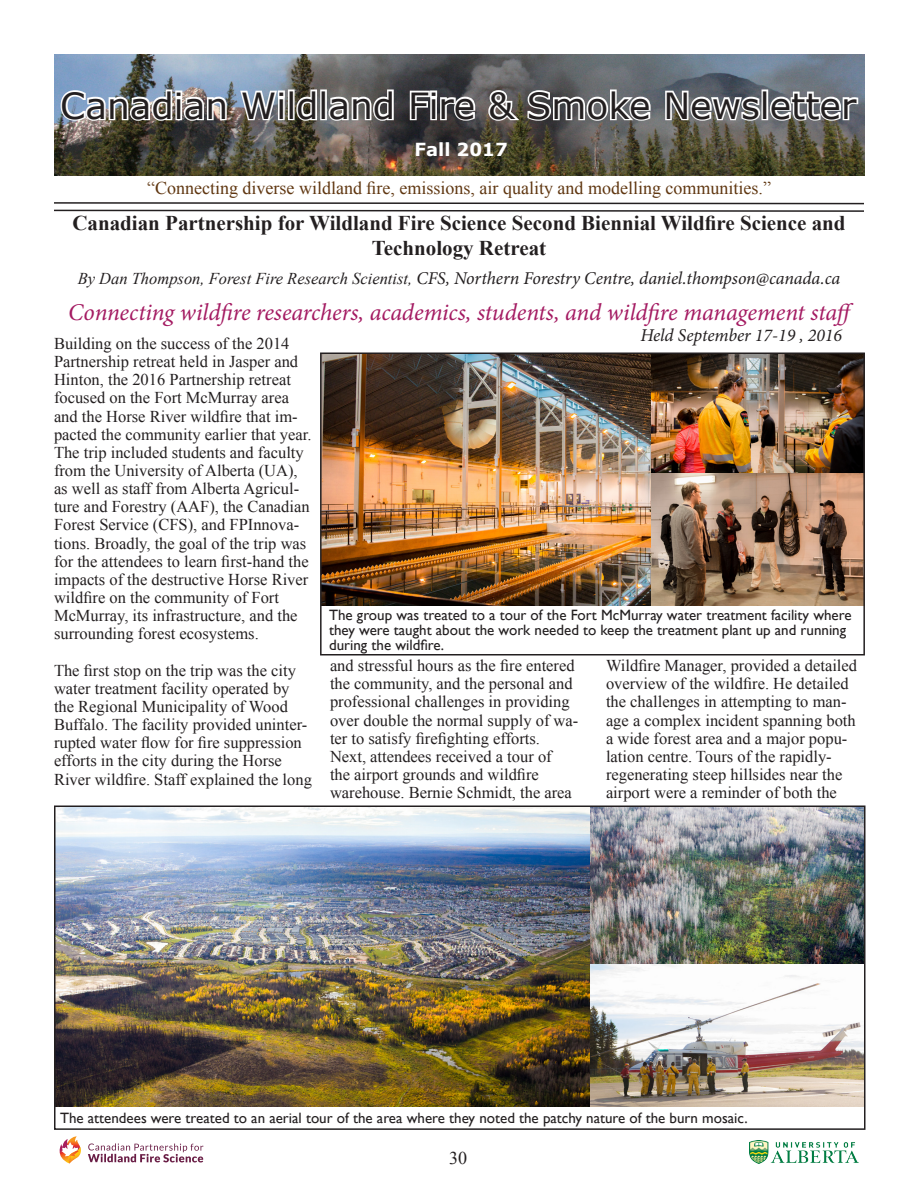
<style>
.page{position:relative;width:918px;height:1188px;background:#fff}
.page>*{position:absolute;margin:0;border:0;box-sizing:border-box;transform-origin:0 0}
.t1{font:36px "Verdana";color:#231f20}
.t2{font:italic 24px "Minion Pro";letter-spacing:-.005em;color:#a41b62}
.Figure_Label{font:700 21px/25.2px "Times New Roman";color:#231f20;text-align:center}
.t3{font:italic 18px "Minion Pro";letter-spacing:-.005em;color:#231f20}
.t4{font:18px "Times New Roman";color:#603711}
.t5{font:700 18px "Verdana";color:#fff}
.t6{font:18px "Times New Roman";color:#231f20}
.t7{font:16.5px/18.1px "Times New Roman";color:#231f20}
.t8{font:15px/15px "Gill Sans";color:#231f20}
.s1{font-family:"Times New Roman";font-size:16.5px}
</style>
<div class="page">
<img style="left:55px;top:54px;width:809px;height:122px">
<img style="left:58px;top:88px;width:116px;height:35px">
<div style="left:175px;top:90px;width:7px;height:7px;border:3px solid #fff"></div>
<div style="left:175px;top:97px;width:7px;height:23px;border:3px solid #fff"></div>
<svg style="left:181px;top:94px;width:47px;height:29px"></svg>
<svg style="left:238px;top:83px;width:41px;height:45px"></svg>
<div style="left:278px;top:90px;width:7px;height:7px;border:3px solid #fff"></div>
<div style="left:278px;top:97px;width:7px;height:23px;border:3px solid #fff"></div>
<svg style="left:294px;top:88px;width:25px;height:35px"></svg>
<div style="left:320px;top:89px;width:7px;height:31px;border:3px solid #fff"></div>
<svg style="left:326px;top:88px;width:69px;height:35px"></svg>
<svg style="left:408px;top:89px;width:24px;height:33px"></svg>
<div style="left:430px;top:90px;width:7px;height:7px;border:3px solid #fff"></div>
<div style="left:430px;top:97px;width:7px;height:23px;border:3px solid #fff"></div>
<svg style="left:438px;top:94px;width:39px;height:29px"></svg>
<svg style="left:486px;top:88px;width:166px;height:35px"></svg>
<svg style="left:663px;top:82px;width:99px;height:45px"></svg>
<svg style="left:768px;top:90px;width:92px;height:33px"></svg>
<svg style="left:54px;top:202px;width:810px;height:10px"></svg>
<img style="left:750px;top:1140px;width:108px;height:24px">
<svg style="left:59px;top:1136px;width:22px;height:28px"></svg>
<svg style="left:88px;top:1143px;width:115px;height:19px"></svg>
<img style="left:323px;top:355px;width:328px;height:250px">
<img style="left:651px;top:355px;width:211px;height:118px">
<img style="left:651px;top:473px;width:211px;height:132px">
<div style="left:320px;top:352px;width:545px;height:304px;border:2px solid #231f20"></div>
<img style="left:57px;top:809px;width:533px;height:298px">
<img style="left:590px;top:964px;width:273px;height:143px">
<img style="left:590px;top:809px;width:273px;height:155px">
<div style="left:54px;top:806px;width:812px;height:324px;border:2px solid #231f20"></div>
<h1 class="t1" style="left:60px;top:81px;width:798px">Canadian Wildland Fire &amp; Smoke Newsletter</h1>
<p class="t5" style="left:414px;top:137px;width:95px">Fall 2017</p>
<p class="t4" style="left:147px;top:176px;width:625px">“Connecting diverse wildland fire, emissions, air quality and modelling communities.”</p>
<p class="Figure_Label" style="left:72px;top:210px;width:775px">Canadian Partnership for Wildland Fire Science Second Biennial Wildfire Science and<br>Technology Retreat</p>
<p class="t3" style="left:78px;top:266px;width:764px"><span class="s1">By Dan Thompson, Forest Fire Research Scientist,</span> CFS, Northern Forestry Centre, daniel.thompson@canada.ca</p>
<p class="t2" style="left:68px;top:296px;width:790px">Connecting wildfire researchers, academics, students, and wildfire management staff</p>
<p class="t3" style="left:640px;top:323px;width:203px">Held September 17-19 , 2016</p>
<p class="t7" style="left:54px;top:334px;width:259px">Building on the success of the 2014<br>Partnership retreat held in Jasper and Hinton, the 2016 Partnership retreat focused on the Fort McMurray area and the Horse River wildfire that im&shy;pacted the community earlier that year.<br>The trip included students and faculty from the University of Alberta (UA), as well as staff from Alberta Agricul&shy;ture and Forestry (AAF), the Canadian Forest Service (CFS), and FPInnova&shy;tions. Broadly, the goal of the trip was for the attendees to learn first-hand the impacts of the destructive Horse River wildfire on the community of Fort McMurray, its infrastructure, and the surrounding forest ecosystems.</p>
<p class="t7" style="left:54px;top:661px;width:260px">The first stop on the trip was the city water treatment facility operated by the Regional Municipality of Wood Buffalo. The facility provided uninter&shy;rupted water flow for fire suppression efforts in the city during the Horse River wildfire. Staff explained the long</p>
<p class="t7" style="left:330px;top:656px;width:250px">and stressful hours as the fire entered the community, and the personal and professional challenges in providing over double the normal supply of wa&shy;ter to satisfy firefighting efforts.</p>
<p class="t8" style="left:329px;top:608px;width:524px">The group was treated to a tour of the Fort McMurray water treatment facility where they were taught about the work needed to keep the treatment plant up and running during the wildfire.</p>
<p class="t7" style="left:606px;top:656px;width:253px">Wildfire Manager, provided a detailed overview of the wildfire. He detailed the challenges in attempting to man&shy;age a complex incident spanning both a wide forest area and a major popu&shy;lation centre. Tours of the rapidly&shy;regenerating steep hillsides near the airport were a reminder of both the</p>
<p class="t7" style="left:330px;top:747px;width:243px">Next, attendees received a tour of the airport grounds and wildfire warehouse. Bernie Schmidt, the area</p>
<p class="t8" style="left:60px;top:1110px;width:689px">The attendees were treated to an aerial tour of the area where they noted the patchy nature of the burn mosaic.</p>
<p class="t6" style="left:449px;top:1146px;width:19px">30</p>
</div>
